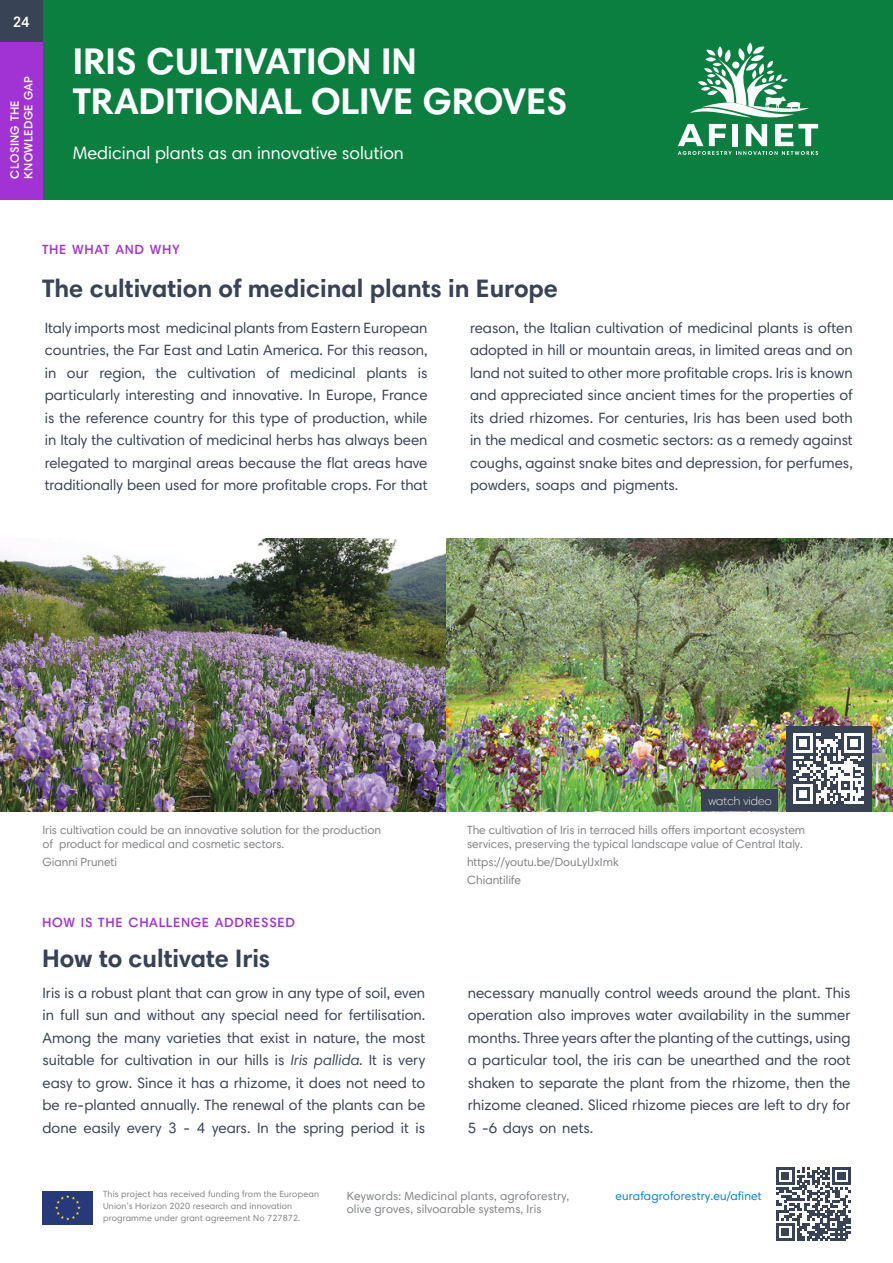
<style>
.page{position:relative;width:893px;height:1263px;background:#fff}
.page>*{position:absolute;margin:0;border:0;box-sizing:border-box;transform-origin:0 0}
.t1{font:700 37.5px/40.5px "Harmonia Sans Pro Cyr";color:#fff}
.t2{font:700 25.5px "Harmonia Sans Pro Cyr";color:#384355}
.t3{font:18px "Harmonia Sans Pro Cyr";color:#fff}
.t4{font:15px/22.5px "Harmonia Sans Pro Cyr";color:#384355;text-align:justify}
.t5{font:600 15px "Harmonia Sans Pro Cyr";color:#fff}
.t6{font:600 13.5px "Harmonia Sans Pro Cyr";letter-spacing:.05em;color:#a133d4}
.t7{font:12px/13.5px "Harmonia Sans Pro Cyr";color:#808285}
.t8{font:12px "Harmonia Sans Pro Cyr";letter-spacing:.015em;color:#0083d5}
.t9{font:600 12px/13.5px "Harmonia Sans Pro Cyr";letter-spacing:.025em;color:#fff}
.t10{font:300 12px "Harmonia Sans Pro Cyr";letter-spacing:.01em;color:#fff}
.t11{font:9px/12px "Harmonia Sans Pro Cyr";letter-spacing:.015em;color:#808285}
.s1{font-style:italic}
</style>
<div class="page">
<div style="left:0;top:0;width:893px;height:200px;background:#0b7f40"></div>
<div style="left:0;top:0;width:43px;height:43px;background:#384355"></div>
<svg style="left:776px;top:1167px;width:74px;height:74px"></svg>
<div style="left:42px;top:1191px;width:51px;height:34px;background:#263a79"></div>
<svg style="left:55px;top:1195px;width:26px;height:25px"></svg>
<div style="left:0;top:43px;width:43px;height:157px;background:#a133d4"></div>
<svg style="left:678px;top:43px;width:140px;height:112px"></svg>
<img style="left:0;top:538px;width:893px;height:273px">
<div style="left:787px;top:727px;width:85px;height:85px;background:#384255"></div>
<svg style="left:793px;top:733px;width:71px;height:71px"></svg>
<div style="left:702px;top:790px;width:76px;height:21px;background:#384355"></div>
<p class="t5" style="left:13px;top:16px;width:19px">24</p>
<p class="t9" style="left:9px;top:179px;width:104px;rotate:-90deg">CLOSING THE<br>KNOWLEDGE GAP</p>
<h1 class="t1" style="left:73px;top:45px;width:496px">IRIS CULTIVATION IN<br>TRADITIONAL OLIVE GROVES</h1>
<p class="t3" style="left:73px;top:146px;width:333px">Medicinal plants as an innovative solution</p>
<p class="t6" style="left:42px;top:244px;width:139px">THE WHAT AND WHY</p>
<h2 class="t2" style="left:42px;top:278px;width:517px">The cultivation of medicinal plants in Europe</h2>
<p class="t4" style="left:45px;top:318px;width:384px">Italy imports most medicinal plants from Eastern European countries, the Far East and Latin America. For this reason, in our region, the cultivation of medicinal plants is particularly interesting and innovative. In Europe, France is the reference country for this type of production, while in Italy the cultivation of medicinal herbs has always been relegated to marginal areas because the flat areas have traditionally been used for more profitable crops. For that</p>
<p class="t4" style="left:470px;top:318px;width:384px">reason, the Italian cultivation of medicinal plants is often adopted in hill or mountain areas, in limited areas and on land not suited to other more profitable crops. Iris is known and appreciated since ancient times for the properties of its dried rhizomes. For centuries, Iris has been used both in the medical and cosmetic sectors: as a remedy against coughs, against snake bites and depression, for perfumes, powders, soaps and pigments.</p>
<p class="t7" style="left:43px;top:825px;width:340px">Iris cultivation could be an innovative solution for the production of product for medical and cosmetic sectors.</p>
<p class="t7" style="left:43px;top:856px;width:76px">Gianni Pruneti</p>
<p class="t6" style="left:42px;top:917px;width:254px">HOW IS THE CHALLENGE ADDRESSED</p>
<h2 class="t2" style="left:42px;top:948px;width:230px">How to cultivate Iris</h2>
<p class="t10" style="left:708px;top:796px;width:65px">watch video</p>
<p class="t7" style="left:467px;top:825px;width:340px">The cultivation of Iris in terraced hills offers important ecosystem services, preserving the typical landscape value of Central Italy.</p>
<p class="t7" style="left:467px;top:854px;width:153px;line-height:18px">https://youtu.be/DouLylJxImk<br>Chiantilife</p>
<p class="t4" style="left:43px;top:983px;width:384px">Iris is a robust plant that can grow in any type of soil, even in full sun and without any special need for fertilisation.<br>Among the many varieties that exist in nature, the most suitable for cultivation in our hills is <span class="s1">Iris pallida</span>. It is very easy to grow. Since it has a rhizome, it does not need to be re-planted annually. The renewal of the plants can be done easily every 3 - 4 years. In the spring period it is</p>
<p class="t4" style="left:468px;top:983px;width:384px">necessary manually control weeds around the plant. This operation also improves water availability in the summer months. Three years after the planting of the cuttings, using a particular tool, the iris can be unearthed and the root shaken to separate the plant from the rhizome, then the rhizome cleaned. Sliced rhizome pieces are left to dry for 5 -6 days on nets.</p>
<p class="t11" style="left:103px;top:1189px;width:217px">This project has received funding from the European<br>Union’s Horizon 2020 research and innovation programme under grant agreement No 727872.</p>
<p class="t7" style="left:347px;top:1190px;width:224px">Keywords: Medicinal plants, agroforestry, olive groves, silvoarable systems, Iris</p>
<p class="t8" style="left:616px;top:1191px;width:148px">eurafagroforestry.eu/afinet</p>
</div>
